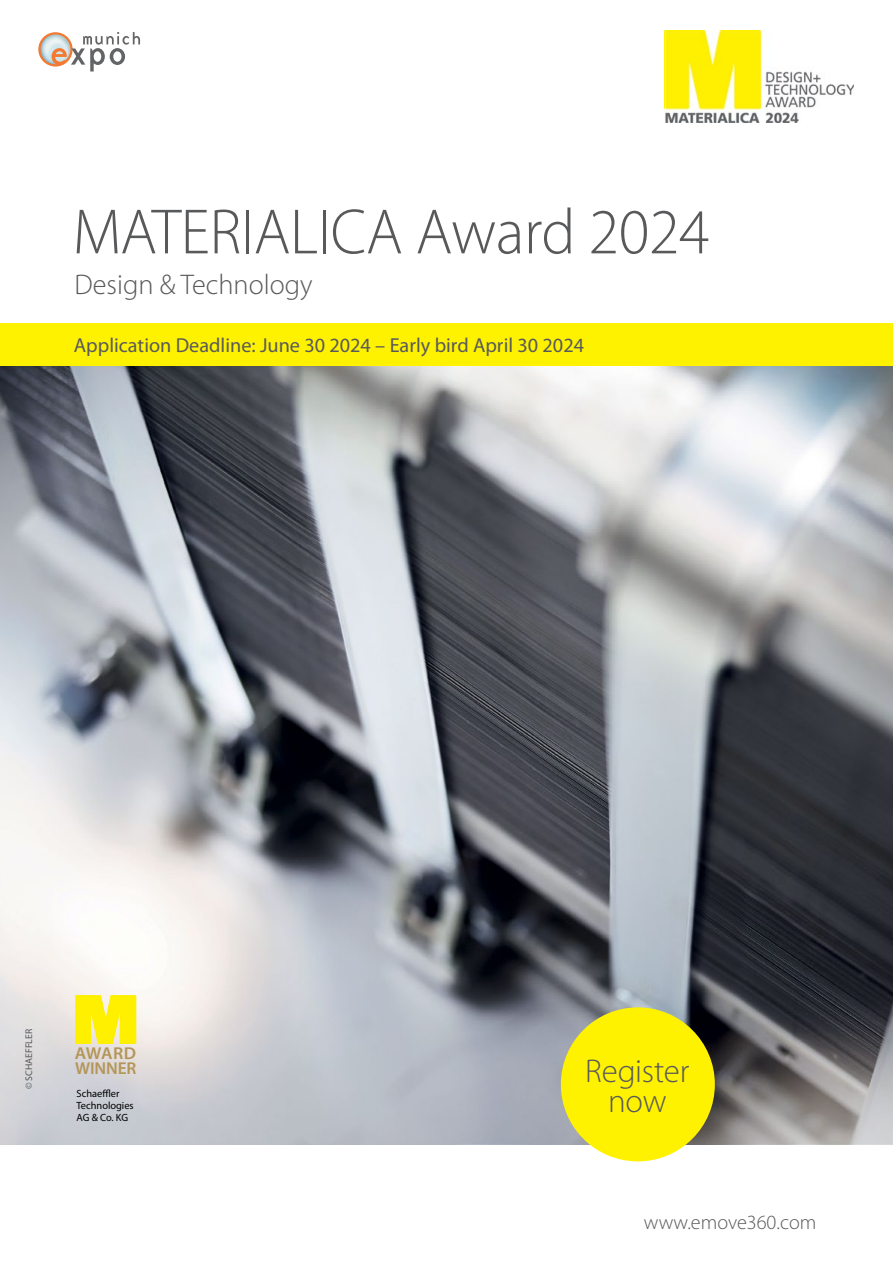
<style>
.page{position:relative;width:893px;height:1263px;background:#fff}
.page>*{position:absolute;margin:0;border:0;box-sizing:border-box;transform-origin:0 0}
.t1{font:300 64.5px "Myriad Pro";letter-spacing:-.005em;color:#58595b}
.t2{font:300 33px/30px "Myriad Pro";letter-spacing:-.005em;color:#58595b;text-align:center}
.t3{font:300 28.5px "Myriad Pro";color:#58595b}
.t4{font:20.25px "Myriad Pro";color:#58595b}
.t5{font:300 20.25px "Myriad Pro";color:#58595b}
.t6{font:600 17.25px/14.2px "Myriad Pro";letter-spacing:-.01em;color:#b49659;scale:1.05 1}
.t7{font:10.5px/12px "Myriad Pro";color:#000}
.t8{font:9.75px "Myriad Pro";color:#58595b}
</style>
<div class="page">
<img style="left:0;top:365px;width:893px;height:780px">
<svg style="left:38px;top:32px;width:102px;height:40px"></svg>
<div style="left:0;top:323px;width:893px;height:42px;background:#fff200"></div>
<div style="left:561px;top:1007px;width:154px;height:154px;background:#fff200;border-radius:50%"></div>
<svg style="left:75px;top:995px;width:62px;height:49px;background:#fdef1b"></svg>
<img style="left:664px;top:31px;width:98px;height:92px">
<img style="left:666px;top:32px;width:188px;height:91px">
<h1 class="t1" style="left:73px;top:196px;width:638px">MATERIALICA Award 2024</h1>
<h3 class="t3" style="left:74px;top:269px;width:240px">Design &amp; Technology</h3>
<p class="t4" style="left:74px;top:332px;width:512px">Application Deadline: June 30 2024 – Early bird April 30 2024</p>
<p class="t8" style="left:23px;top:1089px;width:62px;rotate:-90deg">© SCHAEFFLER</p>
<p class="t6" style="left:75px;top:1046px;width:60px">AWARD<br>WINNER</p>
<p class="t7" style="left:77px;top:1087px;width:59px">Schaeffler<br>Technologies<br>AG &amp; Co. KG</p>
<h2 class="t2" style="left:585px;top:1056px;width:106px">Register now</h2>
<p class="t5" style="left:644px;top:1211px;width:174px">www.emove360.com</p>
</div>
